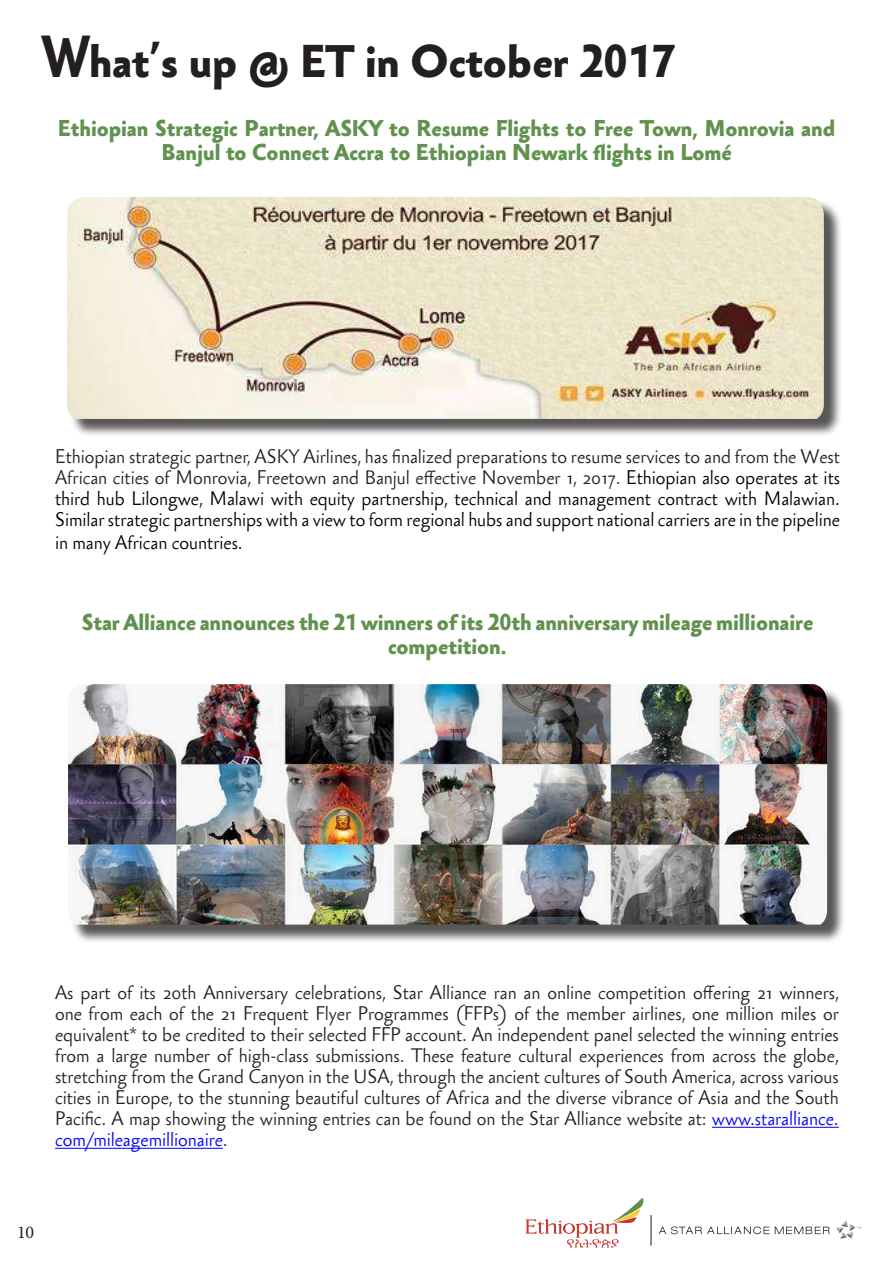
<style>
.page{position:relative;width:893px;height:1263px;background:#fff}
.page>*{position:absolute;margin:0;border:0;box-sizing:border-box;transform-origin:0 0}
.t1{font:700 42px "Sebastian Medium UCF";color:#231f20}
.t2{font:700 21px/24px "Sebastian Medium UCF";color:#61914f;text-align:center}
.t3{font:300 18px/21px "Sebastian";color:#231f20;text-align:justify}
.t4{font:300 18px/21.3px "Sebastian";color:#000;text-align:justify}
.t5{font:18px "Minion Pro";color:#231f20}
.s1{font-size:54.6px}
.s2{color:#231f20}
.s3{color:#00f}
</style>
<div class="page">
<hr style="left:651px;top:1215px;width:1px;height:30px;background:#1f1e1e">
<svg style="left:836px;top:1220px;width:25px;height:18px"></svg>
<svg style="left:659px;top:1226px;width:110px;height:8px"></svg>
<svg style="left:775px;top:1226px;width:55px;height:8px"></svg>
<svg style="left:525px;top:1198px;width:119px;height:49px"></svg>
<div style="left:69px;top:199px;width:773px;height:239px;background:#231f20;opacity:.75"></div>
<img style="left:67px;top:197px;width:757px;height:222px">
<div style="left:70px;top:686px;width:776px;height:257px;background:#231f20;opacity:.75"></div>
<img style="left:68px;top:684px;width:759px;height:240px">
<hr style="left:712px;top:1127px;width:127px;height:1px;background:#00f">
<hr style="left:55px;top:1148px;width:168px;height:1px;background:#00f">
<h1 class="t1" style="left:43px;top:34px;width:634px"><span class="s1">W</span>hat’s up @ ET in October 2017</h1>
<p class="t2" style="left:58px;top:117px;width:779px">Ethiopian Strategic Partner, ASKY to Resume Flights to Free Town, Monrovia and<br>Banjul to Connect Accra to Ethiopian Newark flights in Lomé</p>
<p class="t4" style="left:55px;top:447px;width:786px"><span class="s2">Ethiopian strategic partner, ASKY Airlines, has finalized preparations to resume services to and from the West African cities of Monrovia, Freetown and Banjul effective November 1, 2017.</span> Ethiopian also operates at its third hub Lilongwe, Malawi with equity partnership, technical and management contract with Malawian.<br>Similar strategic partnerships with a view to form regional hubs and support national carriers are in the pipeline in many African countries.</p>
<p class="t2" style="left:82px;top:611px;width:733px">Star Alliance announces the 21 winners of its 20th anniversary mileage millionaire competition.</p>
<p class="t3" style="left:55px;top:982px;width:785px">As part of its 20th Anniversary celebrations, Star Alliance ran an online competition offering 21 winners, one from each of the 21 Frequent Flyer Programmes (FFPs) of the member airlines, one million miles or equivalent* to be credited to their selected FFP account. An independent panel selected the winning entries from a large number of high-class submissions. These feature cultural experiences from across the globe, stretching from the Grand Canyon in the USA, through the ancient cultures of South America, across various cities in Europe, to the stunning beautiful cultures of Africa and the diverse vibrance of Asia and the South Pacific. A map showing the winning entries can be found on the Star Alliance website at: <span class="s3">www.staralliance. com/mileagemillionaire</span>.</p>
<p class="t5" style="left:17px;top:1220px;width:19px">10</p>
</div>
